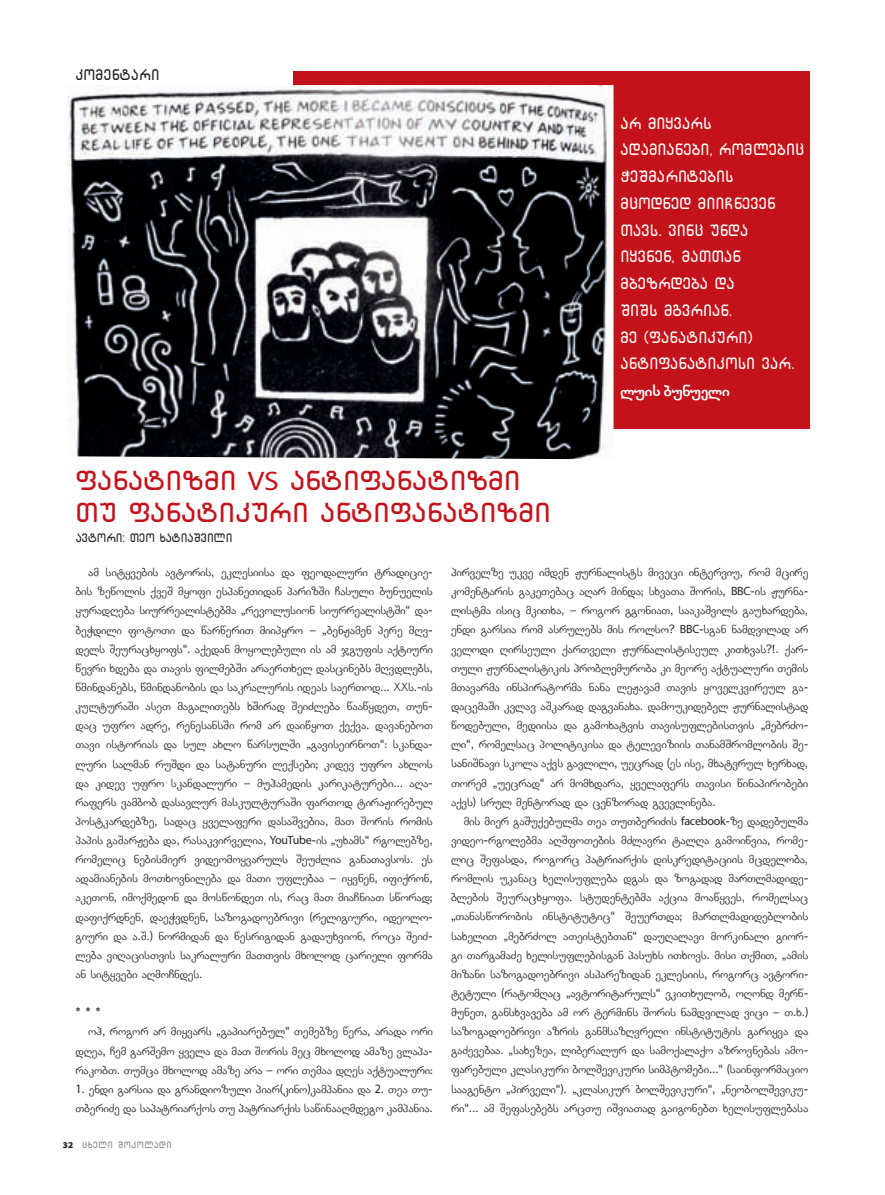
<style>
.page{position:relative;width:885px;height:1195px;background:#fff}
.page>*{position:absolute;margin:0;border:0;box-sizing:border-box;transform-origin:0 0}
.t1{font:26.85px/32px "Sanet";letter-spacing:-.02em;color:#c4121a;scale:1.11 1}
.t2{font:16.05px/26.7px "Sanet";letter-spacing:-.01em;color:#fff}
.t3{font:700 16.05px "A Kolkhety N";letter-spacing:-.01em;color:#fff}
.t4{font:15px "Sanet";color:#231f20}
.t5{font:12px/19.2px "A Kolkhety N";letter-spacing:-.02em;color:#231f20;text-align:justify}
.t6{font:12px "Sanet";letter-spacing:-.015em;color:#231f20}
.t7{font:9px "Sanet";letter-spacing:.05em;color:#808285}
.s1{font-family:"Myriad Pro"}
.s2{font-family:"Myriad Pro";font-weight:900;color:#231f20}
</style>
<div class="page">
<div style="left:293px;top:71px;width:516px;height:357px;background:#c4121a"></div>
<img style="left:68px;top:85px;width:545px;height:374px">
<p class="t4" style="left:75px;top:66px;width:86px">KOMENTARI</p>
<h2 class="t2" style="left:620px;top:110px;width:185px">AR MIYVARS<br>ADAMIANEBI, ROMLEBIC<br>WESMARITEBIS<br>MCODNED MIICNEVEN<br>TAVS. VINC UNDA<br>IYVNEN, MATTAN<br>MBEZRDEBA DA<br>SISS MGVRIAN.<br>ME (FANATIKURI)<br>ANTIFANATIKOSI VAR.</h2>
<h2 class="t3" style="left:620px;top:381px;width:111px">LUIS BUNUELI</h2>
<h1 class="t1" style="left:75px;top:464px;width:430px">FANATIZMI <span class="s1">VS</span> ANTIFANATIZMI<br>TU FANATIKURI ANTIFANATIZMI</h1>
<p class="t6" style="left:76px;top:531px;width:158px">AVTORI: TEO XATIASVILI</p>
<p class="t5" style="left:75px;top:562px;width:359px;text-indent:13px">AM SITYVEBIS AVTORIS, EKLESIISA DA FEODALURI TRADICIE-BIS ZEWOLIS QVES MYOFI ESPANETIDAN PARIZSI CASULI BUNUELIS YURADREBA SIURREALISTEBMA `REVOLUSION SIURREALISTSI~ DA-BEWDILI FOTOTI DA WARWERIT MIIPYRO _ `BENJAMEN PERE MRV-DELS SEURACXYOFS~. AQEDAN MOYOLEBULI IS AM JGUFIS AQTIURI WEVRI XDEBA DA TAVIS FILMEBSI ARAERTXEL DASCINEBS MRVDLEBS, WMINDANEBS, WMINDANOBIS DA SAKRALURIS IDEAS SAERTOD... XXS.-IS KULTURASI ASET MAGALITEBS XSIRAD SEIZLEBA WAAWYDET, TUN-DAC UFRO ADRE, RENESANSSI ROM AR DAIWYOT QEQVA. DAVANEBOT TAVI ISTORIAS DA SUL AXLO WARSULSI `GAVISEIRNOT~: SKANDA-LURI SALMAN RUSDI DA SATANURI LEQSEBI; KIDEV UFRO AXLOS DA KIDEV UFRO SKANDALURI _ MUHAMEDIS KARIKATUREBI... ARA-RAFERS VAMBOB DASAVLUR MASKULTURASI FARTOD TIRAJIREBUL POSTKARDEBZE, SADAC YVELAFERI DASASVEBIA, MAT SORIS ROMIS PAPIS GASARJEBA DA, RASAKVIRVELIA, <span class="s1">YouTube</span>-IS `UXAMS~ RGOLEBZE, ROMELIC NEBISMIER VIDEOMOYVARULS SEUZLIA GANATAVSOS. ES ADAMIANEBIS MOTXOVNILEBA DA MATI UFLEBAA _ IYVNEN, IFIQRON, AKETON, IMOQMEDON DA MOSWONDET IS, RAC MAT MIACNIAT SWORAD; DAFIQRDNEN, DAEWVDNEN, SAZOGADOEBRIVI (RELIGIURI, IDEOLO-GIURI DA A.S.) NORMIDAN DA WESRIGIDAN GADAUXVION, ROCA SEIZ-LEBA VIRACISTVIS SAKRALURI MATTVIS MXOLOD CARIELI FORMA AN SITYVEBI ARMOCNDES.</p>
<p class="t6" style="left:75px;top:1005px;width:27px">* * *</p>
<p class="t5" style="left:75px;top:1021px;width:359px;text-indent:13px">OH, ROGOR AR MIYVARS `GAPIAREBUL~ TEMEBZE WERA, ARADA ORI DREA, CEM GARSEMO YVELA DA MAT SORIS MEC MXOLOD AMAZE VLAPA-RAKOBT. TUMCA MXOLOD AMAZE ARA _ ORI TEMAA DRES AQTUALURI:</p>
<p class="t5" style="left:75px;top:1079px;width:359px">1. ENDI GARSIA DA GRANDIOZULI PIAR(KINO)KAMPANIA DA 2. TEA TU-<br>TBERIZE DA SAPATRIARQOS TU PATRIARQIS SAWINAARMDEGO KAMPANIA.</p>
<p class="t5" style="left:451px;top:562px;width:359px">PIRVELZE UKVE IMDEN JURNALISTS MIVECI INTERVIU, ROM MCIRE KOMENTARIS GAKETEBAC ARAR MINDA; SXVATA SORIS, <span class="s1">BBC</span>-IS JURNA-LISTMA ISIC MKITXA, _ ROGOR GGONIAT, SAAKASVILS GAUXARDEBA, ENDI GARSIA ROM ASRULEBS MIS ROLSO? <span class="s1">BBC</span>-SGAN NAMDVILAD AR VELODI RIRSEULI QARTVELI JURNALISTISEUL KITXVAS?!. QAR-TULI JURNALISTIKIS PROBLEMUROBA KI MEORE AQTUALURI TEMIS MTAVARMA INSPIRATORMA NANA LEJAVAM TAVIS YOVELKVIREUL GA-DACEMASI KVLAV ASKARAD DAGVANAXA. DAMOUKIDEBEL JURNALISTAD WODEBULI, MEDIISA DA GAMOXATVIS TAVISUFLEBISTVIS `MEBRZO-LI~, ROMELSAC POLITIKISA DA TELEVIZIIS TANAMSROMLOBIS SE-SANISNAVI SKOLA AQVS GAVLILI, UECRAD (ES ISE, MXATVRUL XERXAD, TOREM `UECRAD~ AR MOMXDARA, YVELAFERS TAVISI WINAPIROBEBI AQVS) SRUL MENTORAD DA CENZORAD GVEVLINEBA.</p>
<p class="t5" style="left:451px;top:811px;width:359px;text-indent:13px">MIS MIER GASUQEBULMA TEA TUTBERIZIS <span class="s1">facebook</span>-ZE DADEBULMA VIDEO-RGOLEBMA ARSFOTEBIS MZLAVRI TALRA GAMOIWVIA, ROME-LIC SEFASDA, ROGORC PATRIARQIS DISKREDITACIIS MCDELOBA, ROMLIS UKANAC XELISUFLEBA DGAS DA ZOGADAD MARTLMADIDE-BLEBIS SEURACXYOFA. STUDENTEBMA AQCIA MOAWYVES, ROMELSAC `TANASWOROBIS INSTITUTIC~ SEUERTDA; MARTLMADIDEBLOBIS SAXELIT `MEBRZOL ATEISTEBTAN~ DAURALAVI MORKINALI GIOR-GI TARGAMAZE XELISUFLEBISGAN PASUXS ITXOVS. MISI TQMIT, `AMIS MIZANI SAZOGADOEBRIVI ASPAREZIDAN EKLESIIS, ROGORC AVTORI-TETULI (RATOMRAC `AVTORITARULS~ VKITXULOB, OROND MERW-MUNET, GANSXVAVEBA AM OR TERMINS SORIS NAMDVILAD VICI _ T.X.)<br>SAZOGADOEBRIVI AZRIS GANMSAZRVRELI INSTITUTIS GARIYVA DA GAZEVEBAA. `SAXEZEA, LIBERALUR DA SAMOQALAQO AZROVNEBAS AMO-FAREBULI KLASIKURI BOLSEVIKURI SIMPTOMEBI...~ (SAINFORMACIO SAAGENTO `PIRVELI~). `KLASIKUR BOLSEVIKURI~, `NEOBOLSEVIKU-RI~... AM SEFASEBEBS ARCTU ISVIATAD GAIGONEBT XELISUFLEBASA</p>
<p class="t7" style="left:63px;top:1139px;width:110px"><span class="s2">32</span> CXELI SOKOLADI</p>
</div>
